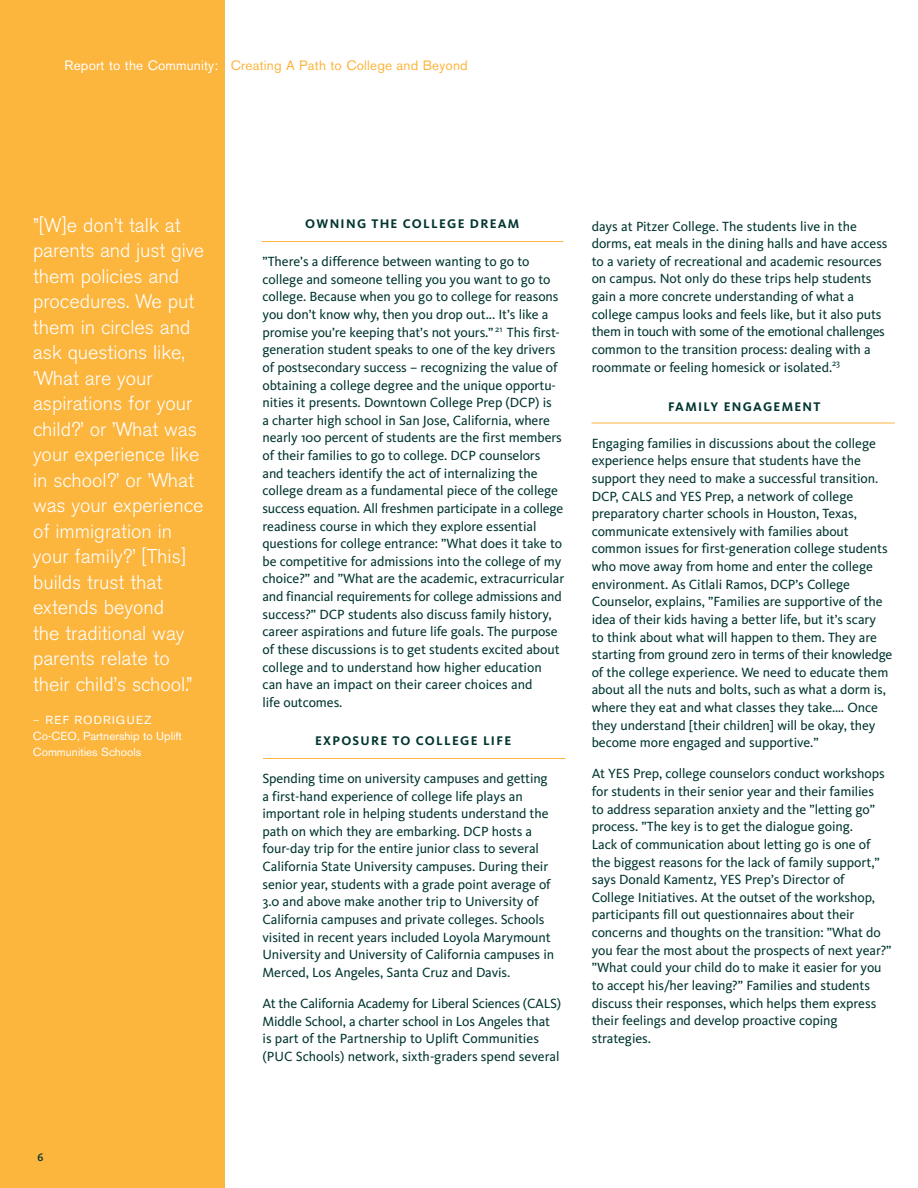
<style>
.page{position:relative;width:918px;height:1188px;background:#fff}
.page>*{position:absolute;margin:0;border:0;box-sizing:border-box;transform-origin:0 0}
.t1{font:300 19.8px/25.5px "Akzidenz Grotesk BE";color:#fff}
.t2{font:13.8px/17.5px "Kievit";letter-spacing:-.005em;color:#003530}
.t3{font:13.5px "Akzidenz Grotesk BE";letter-spacing:.015em;color:#fcb53d}
.t4{font:700 12.9px "Kievit";letter-spacing:.1em;color:#003530}
.t5{font:11.7px/15.8px "Akzidenz Grotesk BE";color:#fff}
.t6{font:500 11.25px "Kievit";color:#003530}
.s1{color:#fff}
.s2{font-weight:300;font-size:10.5px}
</style>
<div class="page">
<div style="left:0;top:0;width:225px;height:1188px;background:#fcb53d"></div>
<hr style="left:262px;top:241px;width:301px;height:1px;background:#fcb53d">
<hr style="left:263px;top:758px;width:303px;height:1px;background:#fcb53d">
<hr style="left:592px;top:423px;width:303px;height:1px;background:#fcb53d">
<p class="t3" style="left:64px;top:60px;width:405px"><span class="s1">Report to the Community:</span> Creating A Path to College and Beyond</p>
<p class="t1" style="left:33px;top:213px;width:173px">”[W]e don’t talk at parents and just give them policies and procedures. We put them in circles and ask questions like, ’What are your aspirations for your child?’ or ’What was your experience like in school?’ or ’What was your experience of immigration in your family?’ [This] builds trust that extends beyond<br>the traditional way parents relate to their child’s school.”</p>
<p class="t5" style="left:33px;top:714px;width:151px"><span class="s2">–</span> REF RODRIGUEZ<br>Co-CEO, Partnership to Uplift<br>Communities Schools</p>
<p class="t6" style="left:38px;top:1154px;width:7px">6</p>
<p class="t4" style="left:305px;top:220px;width:216px">OWNING THE COLLEGE DREAM</p>
<p class="t2" style="left:262px;top:254px;width:303px">”There’s a difference between wanting to go to college and someone telling you you want to go to college. Because when you go to college for reasons you don’t know why, then you drop out... It’s like a promise you’re keeping that’s not yours.” <sup>21</sup> This first&shy;generation student speaks to one of the key drivers of postsecondary success – recognizing the value of obtaining a college degree and the unique opportu&shy;nities it presents. Downtown College Prep (DCP) is<br>a charter high school in San Jose, California, where nearly 100 percent of students are the first members of their families to go to college. DCP counselors and teachers identify the act of internalizing the college dream as a fundamental piece of the college success equation. All freshmen participate in a college readiness course in which they explore essential questions for college entrance: ”What does it take to be competitive for admissions into the college of my choice?” and ”What are the academic, extracurricular and financial requirements for college admissions and success?” DCP students also discuss family history, career aspirations and future life goals. The purpose of these discussions is to get students excited about college and to understand how higher education can have an impact on their career choices and<br>life outcomes.</p>
<p class="t4" style="left:315px;top:737px;width:198px">EXPOSURE TO COLLEGE LIFE</p>
<p class="t2" style="left:262px;top:771px;width:293px">Spending time on university campuses and getting a first-hand experience of college life plays an important role in helping students understand the path on which they are embarking. DCP hosts a four-day trip for the entire junior class to several California State University campuses. During their senior year, students with a grade point average of 3.0 and above make another trip to University of California campuses and private colleges. Schools visited in recent years included Loyola Marymount University and University of California campuses in Merced, Los Angeles, Santa Cruz and Davis.</p>
<p class="t2" style="left:262px;top:996px;width:300px">At the California Academy for Liberal Sciences (CALS)<br>Middle School, a charter school in Los Angeles that is part of the Partnership to Uplift Communities (PUC Schools) network, sixth-graders spend several</p>
<p class="t2" style="left:592px;top:219px;width:297px">days at Pitzer College. The students live in the dorms, eat meals in the dining halls and have access to a variety of recreational and academic resources on campus. Not only do these trips help students gain a more concrete understanding of what a college campus looks and feels like, but it also puts them in touch with some of the emotional challenges common to the transition process: dealing with a roommate or feeling homesick or isolated.<sup>23</sup></p>
<p class="t4" style="left:668px;top:402px;width:154px">FAMILY ENGAGEMENT</p>
<p class="t2" style="left:592px;top:436px;width:302px">Engaging families in discussions about the college experience helps ensure that students have the support they need to make a successful transition.<br>DCP, CALS and YES Prep, a network of college preparatory charter schools in Houston, Texas, communicate extensively with families about common issues for first-generation college students who move away from home and enter the college environment. As Citlali Ramos, DCP’s College Counselor, explains, ”Families are supportive of the idea of their kids having a better life, but it’s scary<br>to think about what will happen to them. They are starting from ground zero in terms of their knowledge of the college experience. We need to educate them about all the nuts and bolts, such as what a dorm is, where they eat and what classes they take.… Once they understand [their children] will be okay, they become more engaged and supportive.”</p>
<p class="t2" style="left:592px;top:766px;width:301px">At YES Prep, college counselors conduct workshops for students in their senior year and their families<br>to address separation anxiety and the ”letting go” process. ”The key is to get the dialogue going.<br>Lack of communication about letting go is one of the biggest reasons for the lack of family support,” says Donald Kamentz, YES Prep’s Director of<br>College Initiatives. At the outset of the workshop, participants fill out questionnaires about their concerns and thoughts on the transition: ”What do you fear the most about the prospects of next year?” ”What could your child do to make it easier for you to accept his/her leaving?” Families and students discuss their responses, which helps them express their feelings and develop proactive coping strategies.</p>
</div>
